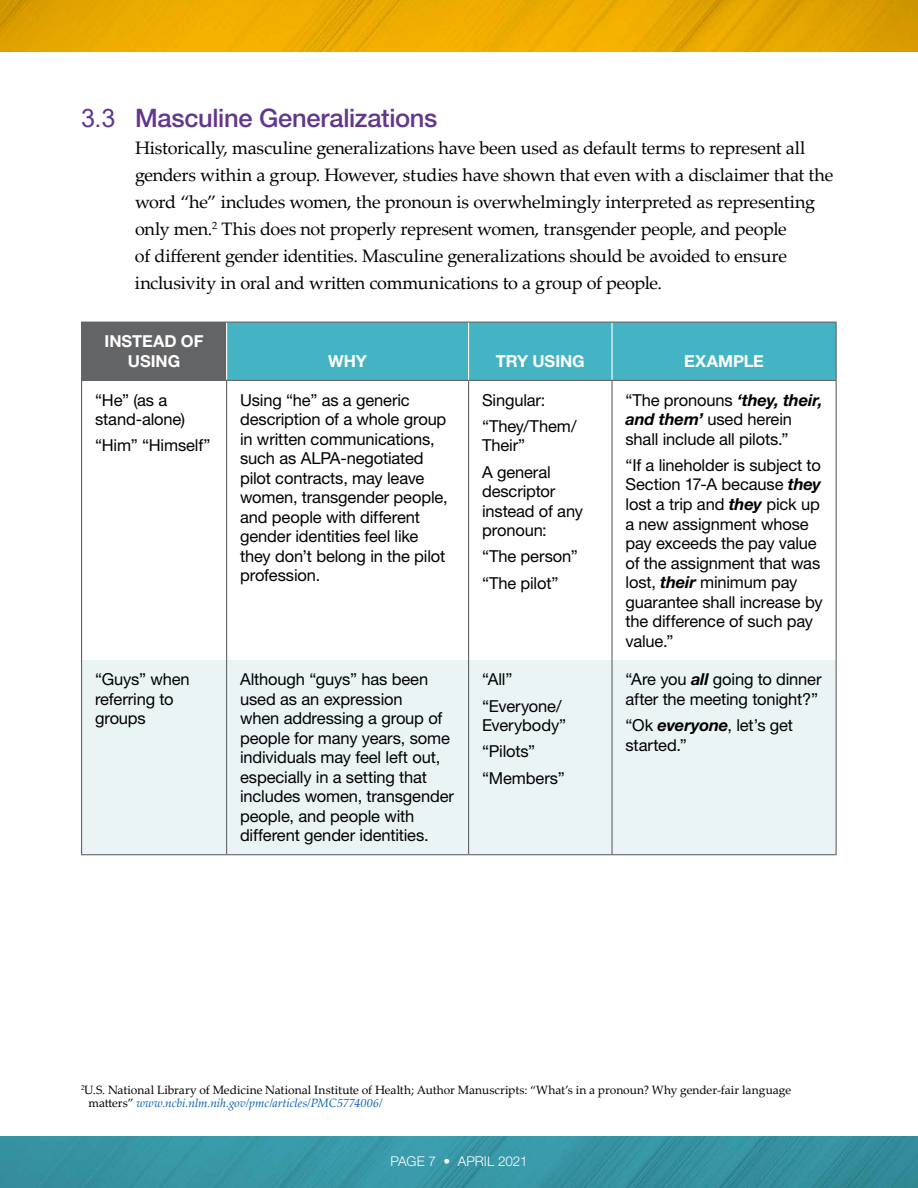
<style>
.page{position:relative;width:918px;height:1188px;background:#fff}
.page>*{position:absolute;margin:0;border:0;box-sizing:border-box;transform-origin:0 0}
.t1{font:500 25.5px "Helvetica Neue LT Std";letter-spacing:-.015em;color:#62378d}
.t2{font:18px/27px "Palatino Linotype";letter-spacing:-.015em;color:#000}
.t3{font:16.5px/19.5px "Helvetica Neue LT Std";letter-spacing:-.01em;color:#000}
.t4{font:700 16.5px/19.5px "Helvetica Neue LT Std";letter-spacing:-.005em;color:#fff;text-align:center}
.t5{font:300 13.5px "Helvetica Neue LT Std";color:#fff}
.t6{font:12px/13.5px "Palatino Linotype";color:#000}
.s1{font-family:"Arial";font-weight:400}
.s2{font-weight:700;font-style:italic}
.s3{font-style:italic;color:#005cb9}
</style>
<div class="page">
<img style="left:0;top:1136px;width:918px;height:52px">
<img style="left:0;top:0;width:918px;height:52px">
<div style="left:82px;top:322px;width:145px;height:58px;background:#636466"></div>
<div style="left:227px;top:323px;width:609px;height:57px;background:#44b4c4"></div>
<div style="left:82px;top:660px;width:754px;height:194px;background:#ebf4f5"></div>
<hr style="left:226px;top:323px;width:1px;height:57px;background:#fff">
<hr style="left:468px;top:323px;width:1px;height:57px;background:#fff">
<hr style="left:611px;top:323px;width:2px;height:57px;background:#fff">
<hr style="left:81px;top:381px;width:1px;height:279px;background:#636466">
<hr style="left:226px;top:381px;width:1px;height:279px;background:#636466">
<hr style="left:468px;top:381px;width:1px;height:279px;background:#636466">
<hr style="left:611px;top:381px;width:2px;height:279px;background:#636466">
<hr style="left:836px;top:381px;width:1px;height:279px;background:#636466">
<hr style="left:81px;top:660px;width:1px;height:194px;background:#636466">
<hr style="left:81px;top:854px;width:146px;height:1px;background:#636466">
<hr style="left:226px;top:660px;width:1px;height:194px;background:#636466">
<hr style="left:468px;top:660px;width:1px;height:194px;background:#636466">
<hr style="left:611px;top:660px;width:2px;height:194px;background:#636466">
<hr style="left:836px;top:660px;width:1px;height:194px;background:#636466">
<hr style="left:227px;top:854px;width:242px;height:1px;background:#636466">
<hr style="left:469px;top:854px;width:143px;height:1px;background:#636466">
<hr style="left:612px;top:854px;width:225px;height:1px;background:#636466">
<hr style="left:81px;top:322px;width:146px;height:1px;background:#636466">
<hr style="left:81px;top:323px;width:1px;height:57px;background:#636466">
<hr style="left:227px;top:322px;width:242px;height:1px;background:#636466">
<hr style="left:469px;top:322px;width:143px;height:1px;background:#636466">
<hr style="left:612px;top:322px;width:225px;height:1px;background:#636466">
<hr style="left:836px;top:323px;width:1px;height:57px;background:#636466">
<hr style="left:81px;top:380px;width:146px;height:1px;background:#636466">
<hr style="left:227px;top:380px;width:242px;height:1px;background:#636466">
<hr style="left:469px;top:380px;width:143px;height:1px;background:#636466">
<hr style="left:612px;top:380px;width:225px;height:1px;background:#636466">
<h1 class="t1" style="left:81px;top:102px;width:358px"><span class="s1">3.3</span> Masculine Generalizations</h1>
<p class="t2" style="left:135px;top:133px;width:700px">Historically, masculine generalizations have been used as default terms to represent all genders within a group. However, studies have shown that even with a disclaimer that the word “he” includes women, the pronoun is overwhelmingly interpreted as representing only men.<sup>2</sup> This does not properly represent women, transgender people, and people<br>of different gender identities. Masculine generalizations should be avoided to ensure inclusivity in oral and written communications to a group of people.</p>
<p class="t4" style="left:105px;top:331px;width:100px">INSTEAD OF<br>USING</p>
<p class="t3" style="left:95px;top:390px;width:92px">“He” (as a stand-alone)</p>
<p class="t3" style="left:95px;top:436px;width:117px">“Him” “Himself”</p>
<p class="t4" style="left:328px;top:351px;width:40px">WHY</p>
<p class="t4" style="left:496px;top:351px;width:91px">TRY USING</p>
<p class="t4" style="left:684px;top:351px;width:81px">EXAMPLE</p>
<p class="t3" style="left:240px;top:390px;width:209px">Using “he” as a generic description of a whole group in written communications, such as ALPA-negotiated pilot contracts, may leave women, transgender people, and people with different gender identities feel like they don’t belong in the pilot profession.</p>
<p class="t3" style="left:482px;top:387px;width:96px;line-height:26.2px">Singular: “They/Them/</p>
<p class="t3" style="left:482px;top:432px;width:70px;line-height:26.2px">Their”<br>A general</p>
<p class="t3" style="left:482px;top:481px;width:103px">descriptor instead of any pronoun:</p>
<p class="t3" style="left:482px;top:543px;width:97px;line-height:26.2px">“The person” “The pilot”</p>
<p class="t3" style="left:626px;top:390px;width:199px">“The pronouns <span class="s2">‘they, their, and them’</span> used herein shall include all pilots.”</p>
<p class="t3" style="left:626px;top:455px;width:199px">“If a lineholder is subject to<br>Section 17-A because <span class="s2">they </span>lost a trip and <span class="s2">they</span> pick up a new assignment whose pay exceeds the pay value of the assignment that was lost, <span class="s2">their</span> minimum pay guarantee shall increase by the difference of such pay value.”</p>
<p class="t3" style="left:95px;top:669px;width:96px">“Guys” when referring to groups</p>
<p class="t3" style="left:240px;top:669px;width:215px">Although “guys” has been used as an expression<br>when addressing a group of people for many years, some individuals may feel left out, especially in a setting that includes women, transgender people, and people with different gender identities.</p>
<p class="t3" style="left:482px;top:666px;width:81px;line-height:26.2px">“All” “Everyone/</p>
<p class="t3" style="left:482px;top:712px;width:86px;line-height:26.2px">Everybody” “Pilots” “Members”</p>
<p class="t3" style="left:626px;top:669px;width:198px">“Are you <span class="s2">all</span> going to dinner after the meeting tonight?”</p>
<p class="t3" style="left:626px;top:715px;width:169px">“Ok <span class="s2">everyone</span>, let’s get started.”</p>
<p class="t6" style="left:88px;top:1082px;width:704px;text-indent:-7px"><sup>2</sup>U.S. National Library of Medicine National Institute of Health; Author Manuscripts: “What’s in a pronoun? Why gender-fair language matters” <span class="s3">www.ncbi.nlm.nih.gov/pmc/articles/PMC5774006/</span></p>
<p class="t5" style="left:390px;top:1153px;width:139px">PAGE 7 • APRIL 2021</p>
</div>
